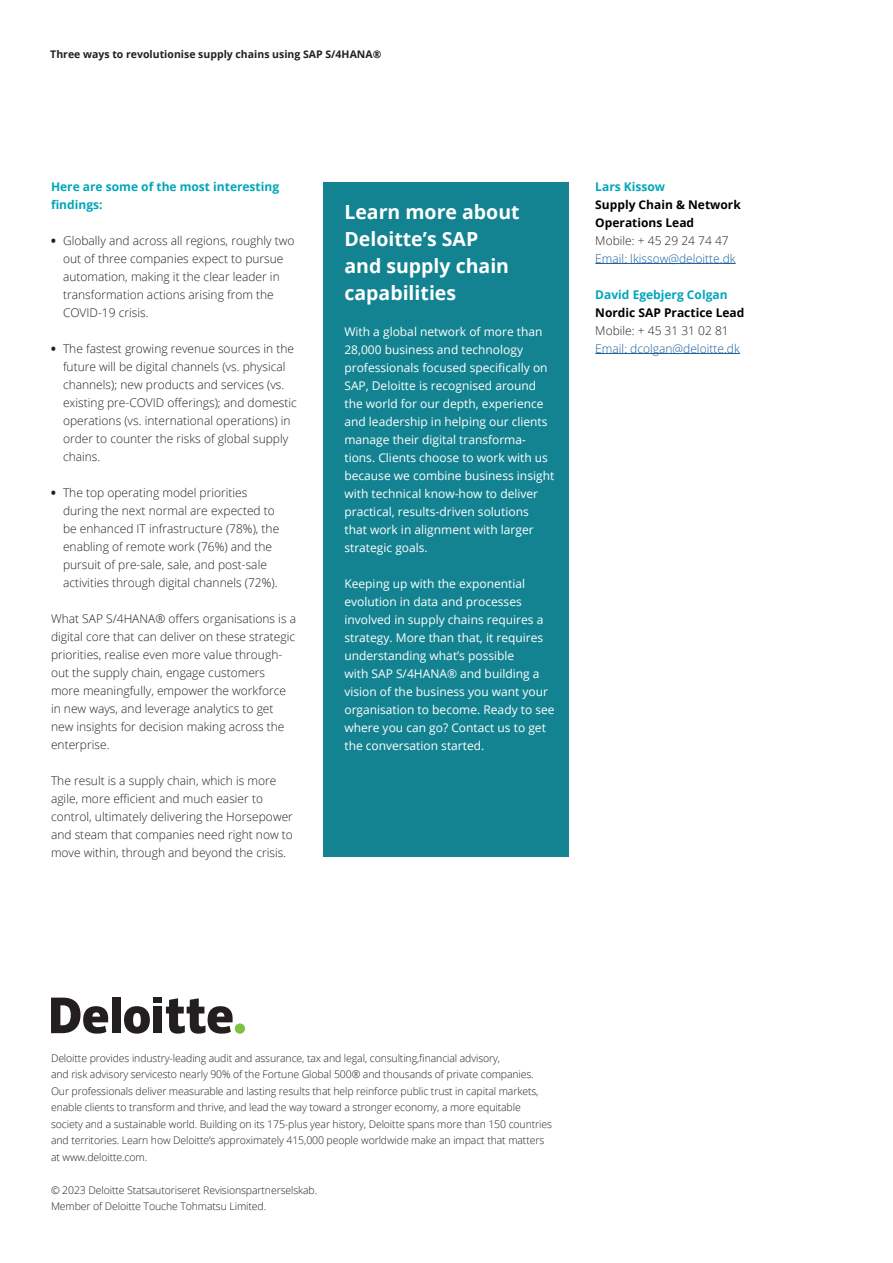
<style>
.page{position:relative;width:893px;height:1263px;background:#fff}
.page>*{position:absolute;margin:0;border:0;box-sizing:border-box;transform-origin:0 0}
.t1{font:700 19.5px/27px "Open Sans";color:#fff}
.t2{font:300 12px/18px "Open Sans";color:#231f20}
.t3{font:12px/18px "Open Sans";color:#fff}
.t4{font:700 12px/18px "Open Sans";color:#00a6b9}
.t5{font:700 12px/18px "Open Sans";color:#010101}
.t6{font:300 12px "Open Sans";color:#175d9e}
.t7{font:300 10.5px/16.5px "Open Sans";letter-spacing:-.01em;color:#231f20}
.t8{font:700 10.5px "Open Sans";color:#231f20}
.s1{font-weight:800}
</style>
<div class="page">
<div style="left:324px;top:182px;width:245px;height:674px;background:#138391"></div>
<hr style="left:595px;top:263px;width:141px;height:1px;background:#175d9e">
<hr style="left:595px;top:353px;width:145px;height:1px;background:#175d9e">
<div style="left:235px;top:1023px;width:10px;height:11px;background:#7fc241;border-radius:50%"></div>
<div style="left:112px;top:997px;width:9px;height:36px;background:#231f20"></div>
<svg style="left:124px;top:1006px;width:26px;height:28px"></svg>
<div style="left:153px;top:1007px;width:9px;height:26px;background:#231f20"></div>
<div style="left:153px;top:997px;width:9px;height:6px;background:#231f20"></div>
<svg style="left:166px;top:998px;width:67px;height:36px"></svg>
<svg style="left:51px;top:997px;width:57px;height:37px"></svg>
<p class="t8" style="left:50px;top:47px;width:333px">Three ways to revolutionise supply chains using SAP S/4HANA®</p>
<p class="t4" style="left:51px;top:177px;width:230px">Here are some of the most interesting findings:</p>
<p class="t2" style="left:63px;top:231px;width:233px;text-indent:-12px"><span class="s1">•</span> Globally and across all regions, roughly two out of three companies expect to pursue automation, making it the clear leader in transformation actions arising from the COVID-19 crisis.</p>
<p class="t2" style="left:63px;top:339px;width:235px;text-indent:-12px"><span class="s1">•</span> The fastest growing revenue sources in the future will be digital channels (vs. physical channels); new products and services (vs. existing pre-COVID offerings); and domestic operations (vs. international operations) in order to counter the risks of global supply chains.</p>
<p class="t2" style="left:63px;top:483px;width:218px;text-indent:-12px"><span class="s1">•</span> The top operating model priorities during the next normal are expected to be enhanced IT infrastructure (78%), the enabling of remote work (76%) and the pursuit of pre-sale, sale, and post-sale activities through digital channels (72%).</p>
<p class="t2" style="left:51px;top:609px;width:247px">What SAP S/4HANA® offers organisations is a digital core that can deliver on these strategic priorities, realise even more value through&shy;out the supply chain, engage customers more meaningfully, empower the workforce in new ways, and leverage analytics to get new insights for decision making across the enterprise.</p>
<p class="t2" style="left:51px;top:771px;width:243px">The result is a supply chain, which is more agile, more efficient and much easier to control, ultimately delivering the Horsepower and steam that companies need right now to move within, through and beyond the crisis.</p>
<h1 class="t1" style="left:344px;top:197px;width:177px">Learn more about<br>Deloitte’s SAP and supply chain capabilities</h1>
<p class="t3" style="left:344px;top:322px;width:211px">With a global network of more than 28,000 business and technology professionals focused specifically on SAP, Deloitte is recognised around the world for our depth, experience and leadership in helping our clients manage their digital transforma&shy;tions. Clients choose to work with us because we combine business insight with technical know-how to deliver practical, results-driven solutions that work in alignment with larger strategic goals.</p>
<p class="t3" style="left:344px;top:574px;width:212px">Keeping up with the exponential evolution in data and processes involved in supply chains requires a strategy. More than that, it requires understanding what’s possible<br>with SAP S/4HANA® and building a vision of the business you want your organisation to become. Ready to see where you can go? Contact us to get the conversation started.</p>
<p class="t4" style="left:595px;top:177px;width:71px">Lars Kissow</p>
<p class="t5" style="left:595px;top:195px;width:147px">Supply Chain &amp; Network<br>Operations Lead</p>
<p class="t2" style="left:595px;top:231px;width:135px">Mobile: + 45 29 24 74 47</p>
<p class="t6" style="left:595px;top:250px;width:142px">Email: lkissow@deloitte.dk</p>
<p class="t4" style="left:595px;top:285px;width:134px">David Egebjerg Colgan</p>
<p class="t5" style="left:595px;top:303px;width:151px">Nordic SAP Practice Lead</p>
<p class="t2" style="left:595px;top:321px;width:135px">Mobile: + 45 31 31 02 81</p>
<p class="t6" style="left:595px;top:340px;width:146px">Email: dcolgan@deloitte.dk</p>
<p class="t7" style="left:51px;top:1049px;width:502px">Deloitte provides industry-leading audit and assurance, tax and legal, consulting,financial advisory,<br>and risk advisory servicesto nearly 90% of the Fortune Global 500® and thousands of private companies.<br>Our professionals deliver measurable and lasting results that help reinforce public trust in capital markets, enable clients to transform and thrive, and lead the way toward a stronger economy, a more equitable society and a sustainable world. Building on its 175-plus year history, Deloitte spans more than 150 countries and territories. Learn how Deloitte’s approximately 415,000 people worldwide make an impact that matters at www.deloitte.com.</p>
<p class="t7" style="left:51px;top:1181px;width:268px">© 2023 Deloitte Statsautoriseret Revisionspartnerselskab.<br>Member of Deloitte Touche Tohmatsu Limited.</p>
</div>
